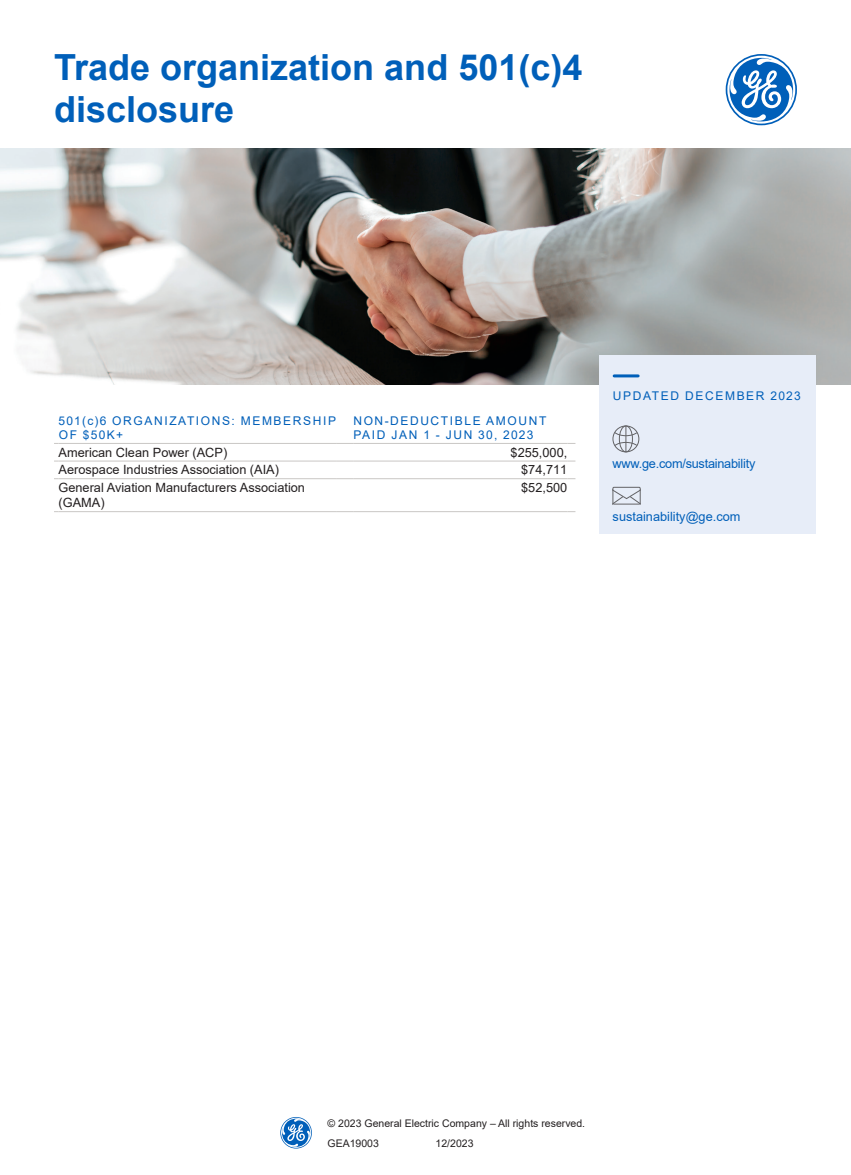
<style>
.page{position:relative;width:851px;height:1175px;background:#fff}
.page>*{position:absolute;margin:0;border:0;box-sizing:border-box;transform-origin:0 0}
.T1{font:700 36px/42px "Arial";color:#005fb9}
.TABLE_STUB{font:12.75px/15.3px "Arial";color:#231f20}
.QUOTE{font:12.75px "Arial";letter-spacing:-.02em;color:#005fb9}
.TABLE_ENTRY{font:12.75px "Arial";color:#231f20}
.QUOTE-2{font:12.75px "Arial";color:#005fb9}
.TABLE_HEAD_RIGHT{font:12px/14.4px "Arial";letter-spacing:.135em;color:#005fb9}
.TABLE_HEAD_LEFT{font:12px "Arial";letter-spacing:.135em;color:#005fb9}
.T4{font:12px "Arial";letter-spacing:.135em;color:#005fb9}
.BT_7PT{font:10.5px "Arial";color:#231f20}
</style>
<div class="page">
<img style="left:0;top:148px;width:850px;height:237px">
<svg style="left:725px;top:54px;width:71px;height:71px"></svg>
<svg style="left:280px;top:1117px;width:32px;height:31px"></svg>
<div style="left:600px;top:356px;width:216px;height:177px;background:#e7edf8"></div>
<hr style="left:614px;top:374px;width:24px;height:3px;background:#005fb9">
<div style="left:612px;top:425px;width:27px;height:27px;border:1px solid #636366;border-radius:50%"></div>
<div style="left:619px;top:425px;width:14px;height:27px;border:1px solid #636366;border-radius:50%"></div>
<svg style="left:613px;top:426px;width:25px;height:26px"></svg>
<svg style="left:612px;top:486px;width:28px;height:19px"></svg>
<hr style="left:58px;top:478px;width:278px;height:1px;background:#c9c7c5">
<svg style="left:336px;top:478px;width:17px;height:1px"></svg>
<hr style="left:353px;top:478px;width:214px;height:1px;background:#c9c7c5">
<hr style="left:58px;top:511px;width:278px;height:1px;background:#c9c7c5">
<svg style="left:336px;top:511px;width:17px;height:1px"></svg>
<hr style="left:353px;top:511px;width:214px;height:1px;background:#c9c7c5">
<hr style="left:58px;top:443px;width:278px;height:1px;background:#c9c7c5">
<hr style="left:58px;top:460px;width:278px;height:1px;background:#c9c7c5">
<svg style="left:336px;top:443px;width:17px;height:1px"></svg>
<svg style="left:336px;top:460px;width:17px;height:1px"></svg>
<hr style="left:353px;top:443px;width:214px;height:1px;background:#c9c7c5">
<hr style="left:353px;top:460px;width:214px;height:1px;background:#c9c7c5">
<p class="T1" style="left:54px;top:47px;width:530px">Trade organization and 501(c)4 disclosure</p>
<p class="TABLE_HEAD_LEFT" style="left:58px;top:412px;width:279px">501(c)6 ORGANIZATIONS: MEMBERSHIP</p>
<p class="TABLE_HEAD_LEFT" style="left:59px;top:427px;width:66px">OF $50K+</p>
<p class="TABLE_HEAD_RIGHT" style="left:353px;top:413px;width:194px">NON-DEDUCTIBLE AMOUNT<br>PAID JAN 1 - JUN 30, 2023</p>
<p class="TABLE_STUB" style="left:58px;top:444px;width:170px">American Clean Power (ACP)</p>
<p class="TABLE_ENTRY" style="left:510px;top:443px;width:58px">$255,000,</p>
<p class="TABLE_STUB" style="left:58px;top:462px;width:222px">Aerospace Industries Association (AIA)</p>
<p class="TABLE_ENTRY" style="left:521px;top:461px;width:48px">$74,711</p>
<p class="TABLE_STUB" style="left:58px;top:480px;width:248px">General Aviation Manufacturers Association (GAMA)</p>
<p class="TABLE_ENTRY" style="left:521px;top:479px;width:48px">$52,500</p>
<p class="T4" style="left:612px;top:388px;width:189px">UPDATED DECEMBER 2023</p>
<p class="QUOTE" style="left:612px;top:454px;width:144px">www.ge.com/sustainability</p>
<p class="QUOTE-2" style="left:612px;top:507px;width:129px">sustainability@ge.com</p>
<p class="BT_7PT" style="left:327px;top:1116px;width:259px">© 2023 General Electric Company – All rights reserved.</p>
<p class="BT_7PT" style="left:327px;top:1135px;width:53px">GEA19003</p>
<p class="BT_7PT" style="left:435px;top:1135px;width:39px">12/2023</p>
</div>
